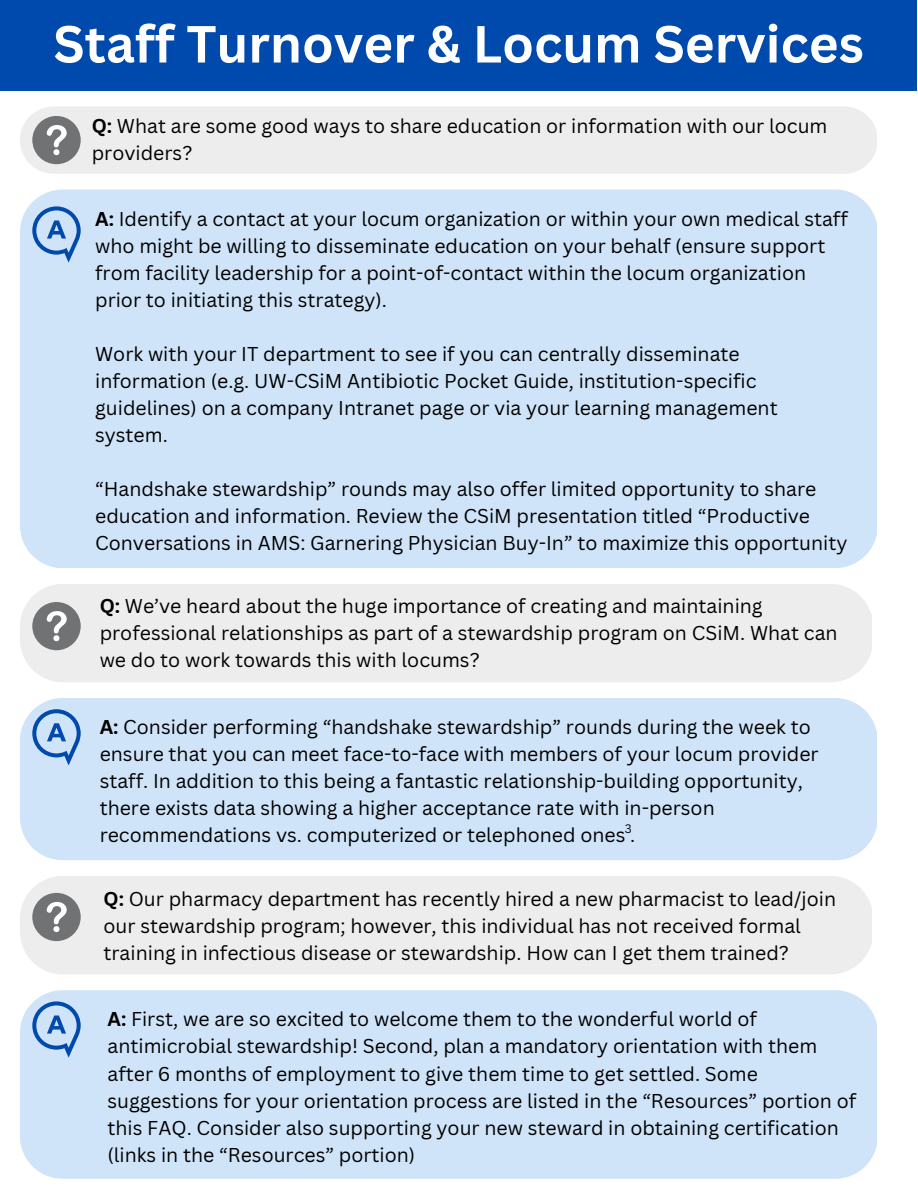
<style>
.page{position:relative;width:918px;height:1188px;background:#fff}
.page>*{position:absolute;margin:0;border:0;box-sizing:border-box;transform-origin:0 0}
.t1{font:700 51px "Canva Sans";color:#fff}
.t2{font:19.5px/27px "Canva Sans";color:#000}
.t3{font:12px "Canva Sans";color:#000}
.s1{font-weight:700}
</style>
<div class="page">
<div style="left:20px;top:190px;width:856px;height:378px;background:#cfe4f8"></div>
<div style="left:20px;top:584px;width:852px;height:98px;background:#ededed"></div>
<div style="left:20px;top:698px;width:856px;height:162px;background:#cfe4f8"></div>
<div style="left:20px;top:876px;width:852px;height:98px;background:#ededed"></div>
<div style="left:20px;top:990px;width:856px;height:189px;background:#cfe4f8"></div>
<div style="left:20px;top:106px;width:856px;height:68px;background:#ededed"></div>
<div style="left:0;top:0;width:917px;height:90px;background:#004aad"></div>
<svg style="left:32px;top:206px;width:49px;height:57px;background:#96b9e3"></svg>
<div style="left:32px;top:116px;width:49px;height:48px;background:#717273;border-radius:50%"></div>
<svg style="left:47px;top:125px;width:20px;height:30px"></svg>
<div style="left:32px;top:602px;width:49px;height:48px;background:#717273;border-radius:50%"></div>
<svg style="left:47px;top:611px;width:20px;height:30px"></svg>
<svg style="left:32px;top:709px;width:49px;height:56px;background:#95b8e2"></svg>
<div style="left:32px;top:893px;width:49px;height:48px;background:#717273;border-radius:50%"></div>
<svg style="left:47px;top:902px;width:20px;height:30px"></svg>
<svg style="left:32px;top:1001px;width:49px;height:57px;background:#96b9e3"></svg>
<p class="t1" style="left:53px;top:8px;width:812px">Staff Turnover &amp; Locum Services</p>
<p class="t2" style="left:92px;top:111px;width:737px"><span class="s1">Q:</span> What are some good ways to share education or information with our locum providers?</p>
<p class="t2" style="left:95px;top:205px;width:754px"><span class="s1">A:</span> Identify a contact at your locum organization or within your own medical staff who might be willing to disseminate education on your behalf (ensure support from facility leadership for a point-of-contact within the locum organization prior to initiating this strategy).</p>
<p class="t2" style="left:95px;top:340px;width:684px">Work with your IT department to see if you can centrally disseminate information (e.g. UW-CSiM Antibiotic Pocket Guide, institution-specific guidelines) on a company Intranet page or via your learning management system.</p>
<p class="t2" style="left:95px;top:475px;width:754px">“Handshake stewardship” rounds may also offer limited opportunity to share education and information. Review the CSiM presentation titled “Productive<br>Conversations in AMS: Garnering Physician Buy-In” to maximize this opportunity</p>
<p class="t2" style="left:100px;top:592px;width:740px"><span class="s1">Q:</span> We’ve heard about the huge importance of creating and maintaining professional relationships as part of a stewardship program on CSiM. What can we do to work towards this with locums?</p>
<p class="t2" style="left:100px;top:713px;width:721px"><span class="s1">A:</span> Consider performing “handshake stewardship” rounds during the week to ensure that you can meet face-to-face with members of your locum provider staff. In addition to this being a fantastic relationship-building opportunity, there exists data showing a higher acceptance rate with in-person recommendations vs. computerized or telephoned ones .</p>
<p class="t3" style="left:625px;top:820px;width:8px">3</p>
<p class="t2" style="left:104px;top:885px;width:734px"><span class="s1">Q:</span> Our pharmacy department has recently hired a new pharmacist to lead/join our stewardship program; however, this individual has not received formal training in infectious disease or stewardship. How can I get them trained?</p>
<p class="t2" style="left:108px;top:1005px;width:750px"><span class="s1">A:</span> First, we are so excited to welcome them to the wonderful world of antimicrobial stewardship! Second, plan a mandatory orientation with them after 6 months of employment to give them time to get settled. Some suggestions for your orientation process are listed in the “Resources” portion of this FAQ. Consider also supporting your new steward in obtaining certification (links in the “Resources” portion)</p>
</div>
